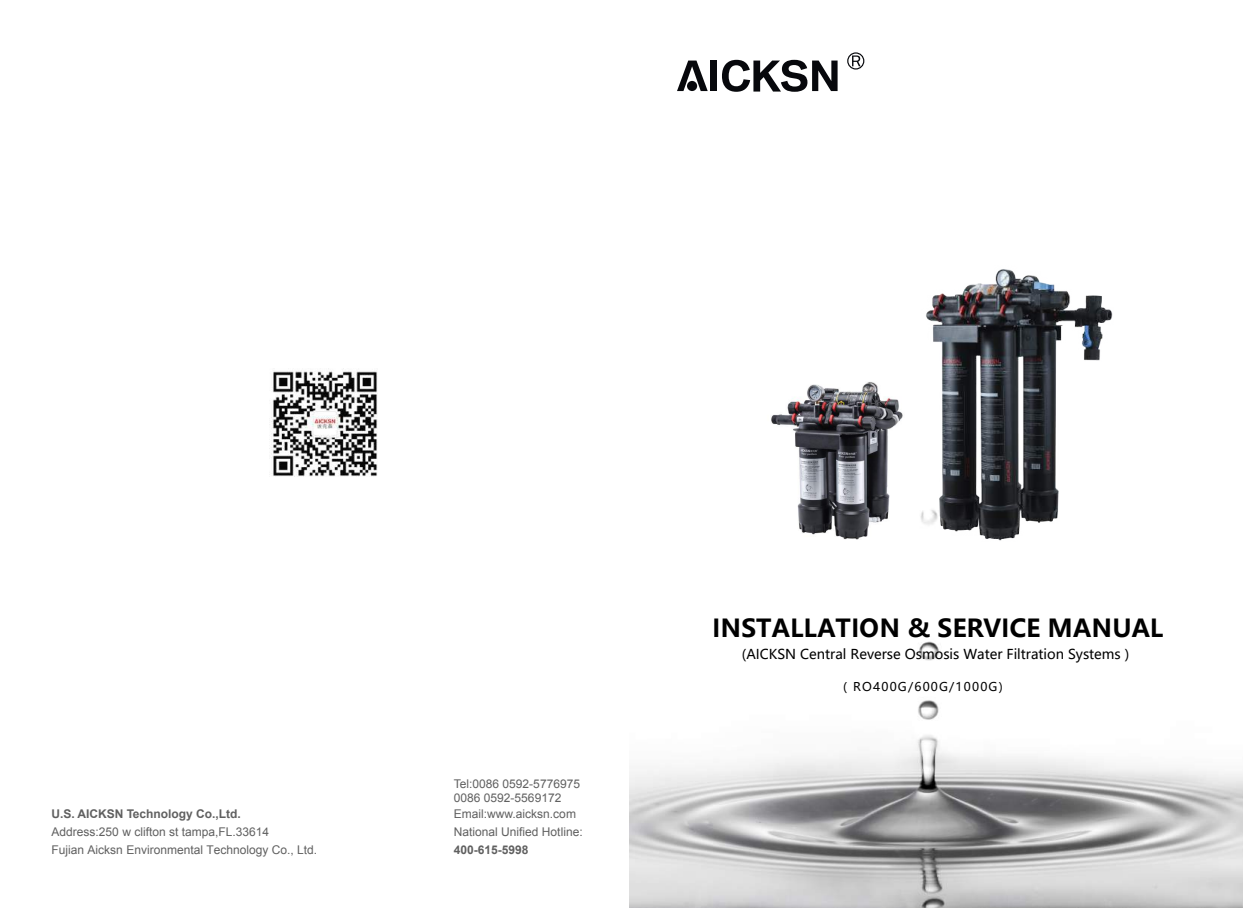
<style>
.page{position:relative;width:1251px;height:910px;background:#fff}
.page>*{position:absolute;margin:0;border:0;box-sizing:border-box;transform-origin:0 0}
.t1{font:700 24.6px "Microsoft Ya Hei";color:#000}
.t2{font:13.5px "Microsoft Ya Hei";color:#000}
.t3{font:12px/18px "Arial";color:#606060}
.t4{font:700 12px "Arial";color:#606060}
.t5{font:12px "Microsoft Ya Hei";letter-spacing:.1em;color:#000}
</style>
<div class="page">
<img style="left:629px;top:641px;width:613px;height:266px">
<div style="left:710px;top:61px;width:7px;height:30px;background:#07080c"></div>
<svg style="left:677px;top:61px;width:30px;height:30px"></svg>
<div style="left:687px;top:81px;width:10px;height:10px;background:#07080c;border-radius:50%"></div>
<svg style="left:847px;top:52px;width:17px;height:18px"></svg>
<svg style="left:722px;top:60px;width:115px;height:32px"></svg>
<img style="left:269px;top:368px;width:109px;height:109px">
<img style="left:771px;top:382px;width:132px;height:158px">
<img style="left:920px;top:269px;width:193px;height:272px">
<p class="t4" style="left:52px;top:805px;width:191px">U.S. AICKSN Technology Co.,Ltd.</p>
<p class="t3" style="left:52px;top:822px;width:267px">Address:250 w clifton st tampa,FL.33614<br>Fujian Aicksn Environmental Technology Co., Ltd.</p>
<p class="t3" style="left:454px;top:776px;width:128px;line-height:14.4px">Tel:0086 0592-5776975<br>0086 0592-5569172</p>
<p class="t3" style="left:454px;top:804px;width:130px">Email:www.aicksn.com<br>National Unified Hotline:</p>
<p class="t4" style="left:454px;top:841px;width:76px">400-615-5998</p>
<h1 class="t1" style="left:712px;top:611px;width:452px">INSTALLATION &amp; SERVICE MANUAL</h1>
<p class="t2" style="left:741px;top:645px;width:389px">(AICKSN Central Reverse Osmosis Water Filtration Systems )</p>
<p class="t5" style="left:843px;top:678px;width:161px">( RO400G/600G/1000G)</p>
</div>
